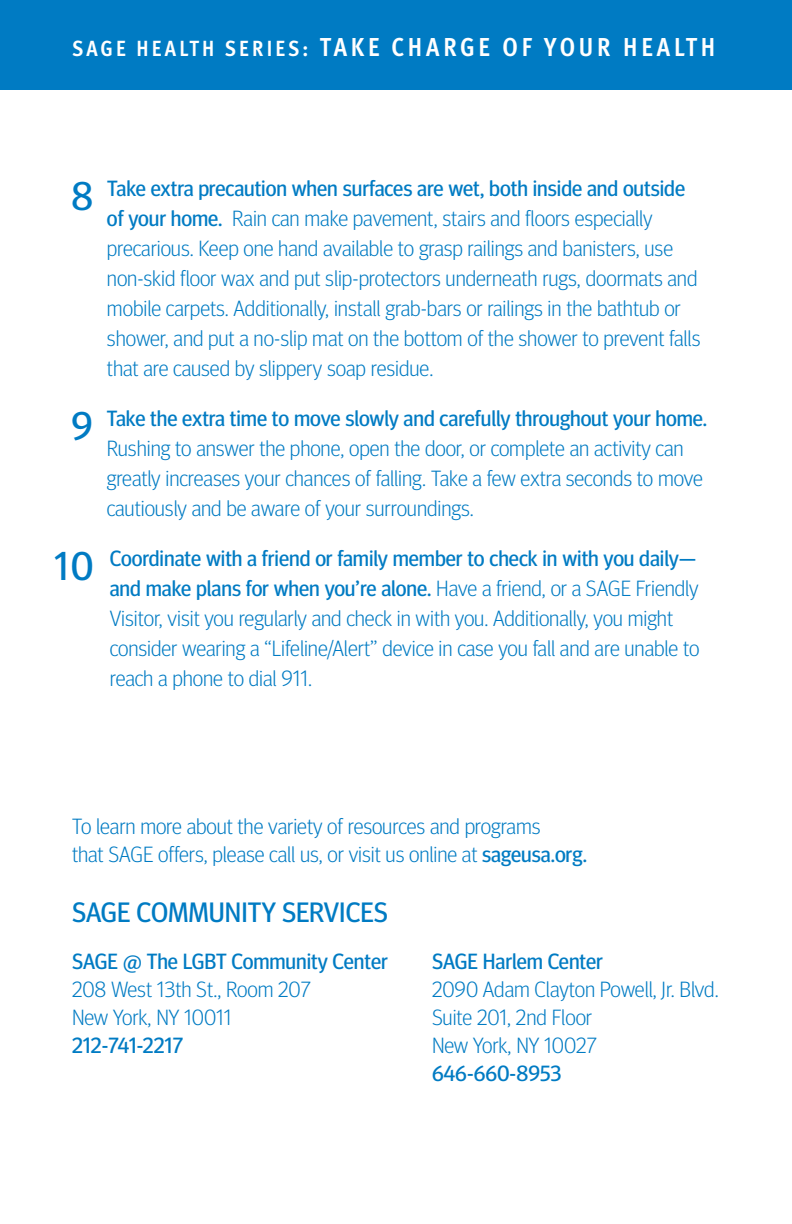
<style>
.page{position:relative;width:792px;height:1224px;background:#fff}
.page>*{position:absolute;margin:0;border:0;box-sizing:border-box;transform-origin:0 0}
.t1{font:28px "Meta Headline";color:#007bc3}
.t2{font:700 condensed 26px "Meta OT";letter-spacing:.15em;color:#fff}
.t3{font:300 22px/30px "Meta Headline";color:#007bc3}
.t4{font:22px "Meta Headline";color:#007bc3}
.s1{font-size:22px}
.s2{font-weight:400;font-size:40px}
.s3{font-weight:400}
</style>
<div class="page">
<div style="left:0;top:0;width:792px;height:90px;background:#007bc3"></div>
<p class="t2" style="left:72px;top:37px;width:645px"><span class="s1">SAGE HEALTH SERIES:</span> TAKE CHARGE OF YOUR HEALTH</p>
<p class="t3" style="left:107px;top:175px;width:595px;text-indent:-36px"><span class="s2">8</span> <span class="s3">Take extra precaution when surfaces are wet, both inside and outside of your home.</span> Rain can make pavement, stairs and floors especially precarious. Keep one hand available to grasp railings and banisters, use non-skid floor wax and put slip-protectors underneath rugs, doormats and mobile carpets. Additionally, install grab-bars or railings in the bathtub or shower, and put a no-slip mat on the bottom of the shower to prevent falls that are caused by slippery soap residue.</p>
<p class="t3" style="left:107px;top:405px;width:602px;text-indent:-35px"><span class="s2">9</span> <span class="s3">Take the extra time to move slowly and carefully throughout your home.<br></span>Rushing to answer the phone, open the door, or complete an activity can greatly increases your chances of falling. Take a few extra seconds to move cautiously and be aware of your surroundings.</p>
<p class="t3" style="left:110px;top:545px;width:591px;text-indent:-56px"><span class="s2">10</span> <span class="s3">Coordinate with a friend or family member to check in with you daily— and make plans for when you’re alone.</span> Have a friend, or a SAGE Friendly Visitor, visit you regularly and check in with you. Additionally, you might consider wearing a “Lifeline/Alert” device in case you fall and are unable to reach a phone to dial 911.</p>
<p class="t3" style="left:72px;top:815px;width:517px;line-height:28px">To learn more about the variety of resources and programs<br>that SAGE offers, please call us, or visit us online at <span class="s3">sageusa.org.</span></p>
<p class="t1" style="left:72px;top:903px;width:317px">SAGE COMMUNITY SERVICES</p>
<p class="t4" style="left:72px;top:954px;width:317px">SAGE @ The LGBT Community Center</p>
<p class="t3" style="left:72px;top:978px;width:240px;line-height:28px">208 West 13th St., Room 207<br>New York, NY 10011</p>
<p class="t4" style="left:72px;top:1038px;width:112px">212-741-2217</p>
<p class="t4" style="left:432px;top:954px;width:173px">SAGE Harlem Center</p>
<p class="t3" style="left:432px;top:978px;width:288px;line-height:28px">2090 Adam Clayton Powell, Jr. Blvd.<br>Suite 201, 2nd Floor<br>New York, NY 10027</p>
<p class="t4" style="left:432px;top:1066px;width:131px">646-660-8953</p>
</div>
